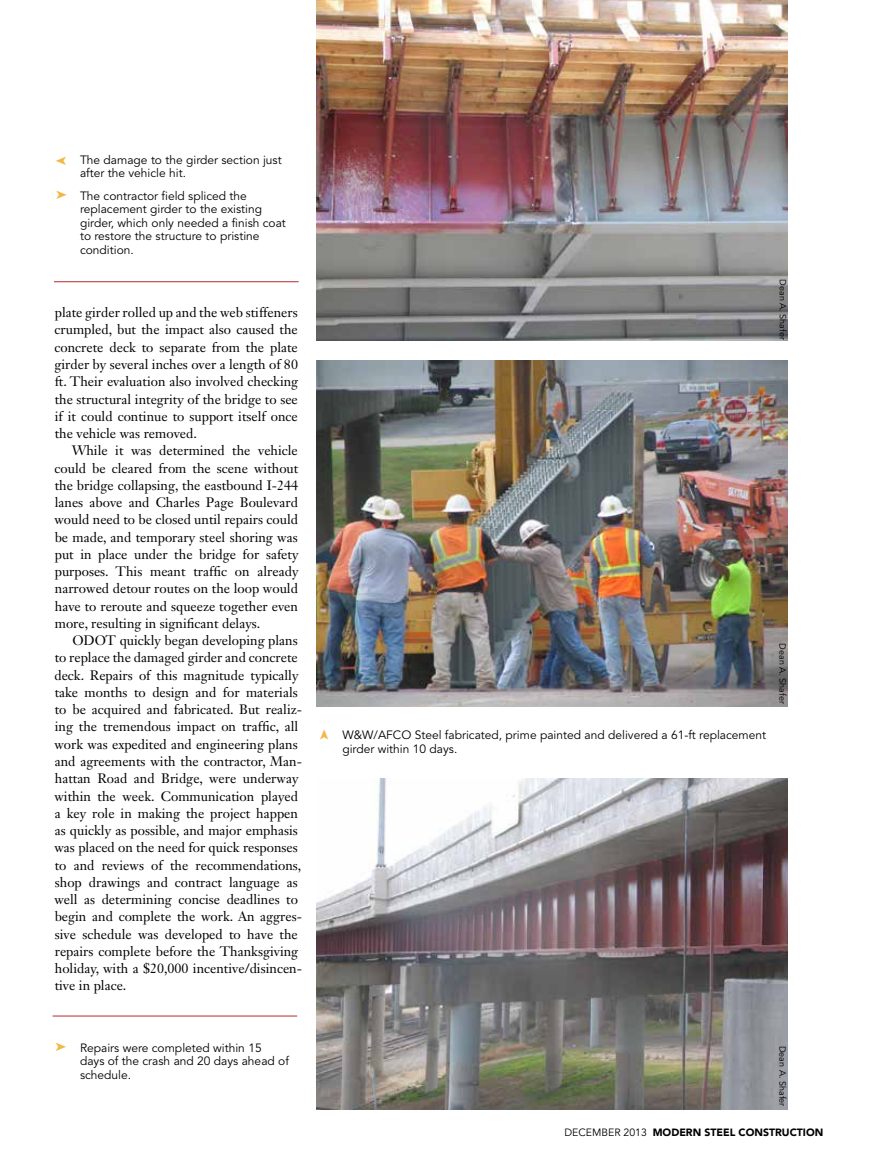
<style>
.page{position:relative;width:878px;height:1175px;background:#fff}
.page>*{position:absolute;margin:0;border:0;box-sizing:border-box;transform-origin:0 0}
.t1{font:13.5px/17.2px "Janson Text LT Std";color:#000;text-align:justify}
.t2{font:12px/13.5px "Avenir LT Std";color:#000}
.t3{font:900 10.5px "Avenir LT Std";color:#000}
.t4{font:9px "Avenir LT Std";color:#000}
.s1{font-weight:400}
</style>
<div class="page">
<img style="left:316px;top:361px;width:471px;height:345px">
<img style="left:316px;top:0;width:471px;height:340px">
<img style="left:316px;top:778px;width:471px;height:331px">
<hr style="left:54px;top:281px;width:244px;height:1px;background:#b8292f">
<hr style="left:52px;top:1015px;width:245px;height:1px;background:#b8292f">
<p class="t2" style="left:80px;top:153px;width:203px">The damage to the girder section just after the vehicle hit.</p>
<p class="t2" style="left:80px;top:189px;width:207px">The contractor field spliced the replacement girder to the existing girder, which only needed a finish coat to restore the structure to pristine condition.</p>
<p class="t1" style="left:54px;top:304px;width:245px">plate girder rolled up and the web stiffeners crumpled, but the impact also caused the concrete deck to separate from the plate girder by several inches over a length of 80 ft. Their evaluation also involved checking the structural integrity of the bridge to see if it could continue to support itself once the vehicle was removed.</p>
<p class="t1" style="left:54px;top:442px;width:245px;text-indent:17px">While it was determined the vehicle could be cleared from the scene without the bridge collapsing, the eastbound I-244 lanes above and Charles Page Boulevard would need to be closed until repairs could be made, and temporary steel shoring was put in place under the bridge for safety purposes. This meant traffic on already narrowed detour routes on the loop would have to reroute and squeeze together even more, resulting in significant delays.</p>
<p class="t1" style="left:54px;top:631px;width:249px;text-align:left;text-indent:18px">ODOT quickly began developing plans to replace the damaged girder and concrete deck. Repairs of this magnitude typically take months to design and for materials to be acquired and fabricated. But realiz&shy;ing the tremendous impact on traffic, all work was expedited and engineering plans and agreements with the contractor, Man&shy;hattan Road and Bridge, were underway within the week. Communication played a key role in making the project happen as quickly as possible, and major emphasis was placed on the need for quick responses to and reviews of the recommendations, shop drawings and contract language as well as determining concise deadlines to begin and complete the work. An aggres&shy;sive schedule was developed to have the repairs complete before the Thanksgiving holiday, with a $20,000 incentive/disincen&shy;tive in place.</p>
<p class="t2" style="left:80px;top:1041px;width:211px">Repairs were completed within 15<br>days of the crash and 20 days ahead of schedule.</p>
<p class="t4" style="left:788px;top:279px;width:62px;rotate:90deg">Dean A. Shafer</p>
<p class="t2" style="left:342px;top:729px;width:425px">W&amp;W/AFCO Steel fabricated, prime painted and delivered a 61-ft replacement girder within 10 days.</p>
<p class="t4" style="left:787px;top:643px;width:62px;rotate:90deg">Dean A. Shafer</p>
<p class="t4" style="left:787px;top:1045px;width:62px;rotate:90deg">Dean A. Shafer</p>
<p class="t3" style="left:564px;top:1125px;width:260px"><span class="s1">december 2013</span> MODERN STEEL CONSTRUCTION</p>
</div>
